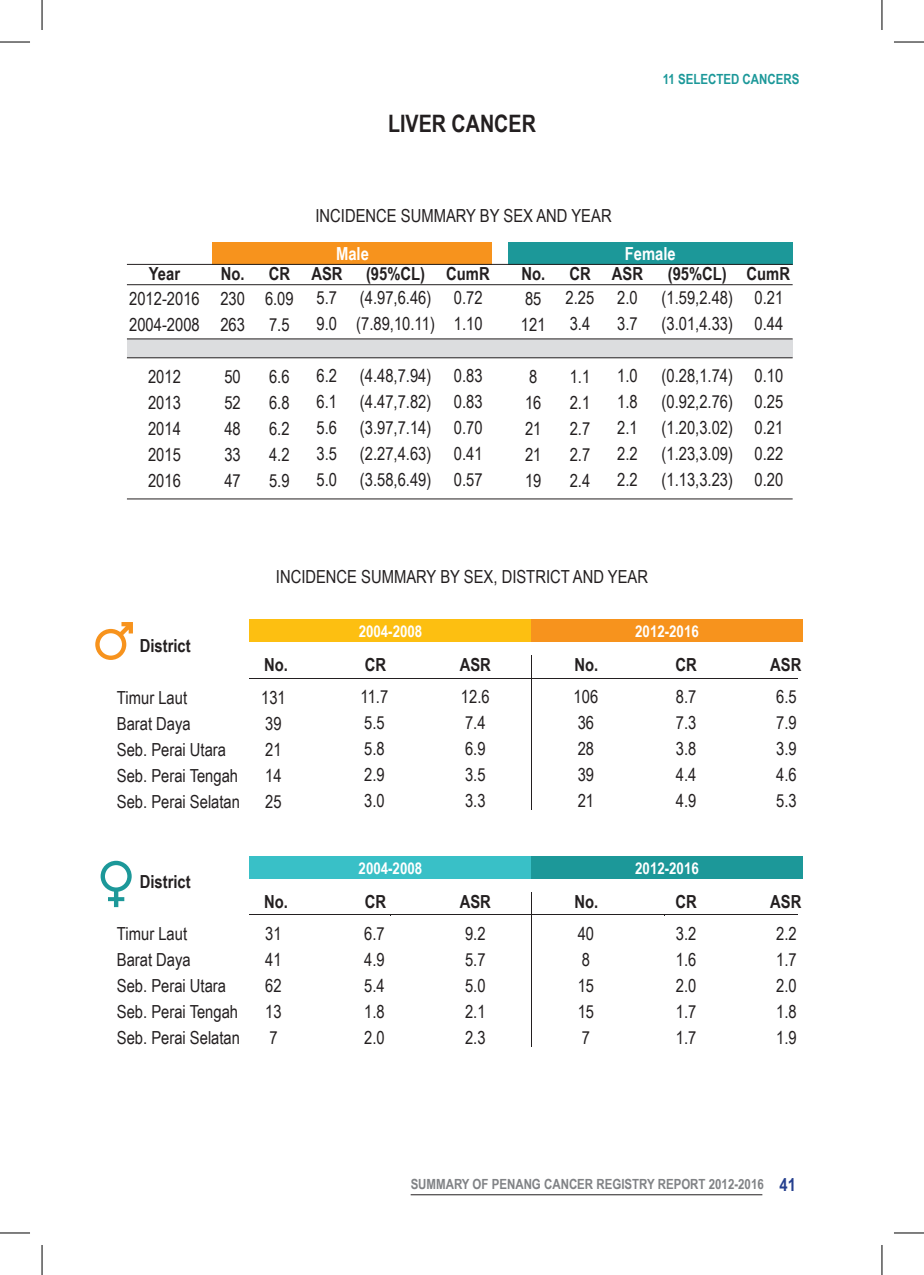
<style>
.page{position:relative;width:924px;height:1275px;background:#fff}
.page>*{position:absolute;margin:0;border:0;box-sizing:border-box;transform-origin:0 0}
.t1{font:700 24px "Arial Narrow";color:#231f20}
.t2{font:18px/26px "Arial Narrow";color:#231f20}
.t3{font:700 18px "Arial Narrow";color:#231f20}
.t4{font:700 18px "Arial Narrow";color:#fff}
.t5{font:700 16.2px "Arial Narrow";color:#fff}
.t6{font:700 14px "Arial Narrow";color:#808285}
.t7{font:700 14px "Arial Narrow";color:#1c9899}
.s1{font-size:18px;color:#253f8e}
</style>
<div class="page">
<hr style="left:410px;top:1194px;width:352px;height:1px;background:#231f20">
<div style="left:213px;top:242px;width:279px;height:23px;background:#f7931d"></div>
<div style="left:127px;top:339px;width:665px;height:19px;background:#dcdddf"></div>
<div style="left:507px;top:242px;width:285px;height:23px;background:#1c9899"></div>
<hr style="left:127px;top:498px;width:665px;height:1px;background:#231f20">
<hr style="left:127px;top:338px;width:665px;height:1px;background:#231f20">
<hr style="left:127px;top:357px;width:665px;height:1px;background:#231f20">
<hr style="left:127px;top:284px;width:665px;height:1px;background:#231f20">
<hr style="left:127px;top:264px;width:665px;height:1px;background:#231f20">
<div style="left:249px;top:619px;width:282px;height:23px;background:#fdbf11"></div>
<div style="left:249px;top:855px;width:282px;height:23px;background:#39c0c7"></div>
<div style="left:531px;top:619px;width:271px;height:23px;background:#f7931d"></div>
<div style="left:531px;top:855px;width:271px;height:23px;background:#1c9899"></div>
<hr style="left:249px;top:678px;width:42px;height:1px;background:#231f20">
<hr style="left:249px;top:914px;width:42px;height:1px;background:#231f20">
<hr style="left:292px;top:678px;width:47px;height:1px;background:#231f20">
<hr style="left:292px;top:914px;width:47px;height:1px;background:#231f20">
<hr style="left:339px;top:678px;width:51px;height:1px;background:#231f20">
<hr style="left:339px;top:914px;width:51px;height:1px;background:#231f20">
<hr style="left:390px;top:678px;width:42px;height:1px;background:#231f20">
<hr style="left:390px;top:914px;width:42px;height:1px;background:#231f20">
<hr style="left:433px;top:678px;width:47px;height:1px;background:#231f20">
<hr style="left:433px;top:914px;width:47px;height:1px;background:#231f20">
<hr style="left:481px;top:678px;width:50px;height:1px;background:#231f20">
<hr style="left:481px;top:914px;width:50px;height:1px;background:#231f20">
<hr style="left:531px;top:678px;width:40px;height:1px;background:#231f20">
<hr style="left:531px;top:914px;width:40px;height:1px;background:#231f20">
<hr style="left:571px;top:678px;width:45px;height:1px;background:#231f20">
<hr style="left:571px;top:914px;width:45px;height:1px;background:#231f20">
<hr style="left:616px;top:678px;width:48px;height:1px;background:#231f20">
<hr style="left:616px;top:914px;width:48px;height:1px;background:#231f20">
<hr style="left:664px;top:678px;width:40px;height:1px;background:#231f20">
<hr style="left:664px;top:914px;width:40px;height:1px;background:#231f20">
<hr style="left:704px;top:678px;width:45px;height:1px;background:#231f20">
<hr style="left:704px;top:914px;width:45px;height:1px;background:#231f20">
<hr style="left:749px;top:678px;width:48px;height:1px;background:#231f20">
<hr style="left:749px;top:914px;width:48px;height:1px;background:#231f20">
<svg style="left:531px;top:655px;width:1px;height:114px"></svg>
<svg style="left:531px;top:892px;width:1px;height:114px"></svg>
<hr style="left:531px;top:769px;width:1px;height:41px;background:#231f20">
<hr style="left:531px;top:1006px;width:1px;height:40px;background:#231f20">
<svg style="left:101px;top:860px;width:31px;height:47px"></svg>
<svg style="left:95px;top:622px;width:38px;height:38px"></svg>
<hr style="left:0;top:42px;width:30px;height:1px;background:#000">
<hr style="left:893px;top:42px;width:30px;height:1px;background:#000">
<hr style="left:0;top:1232px;width:30px;height:1px;background:#000">
<hr style="left:893px;top:1232px;width:30px;height:1px;background:#000">
<hr style="left:42px;top:0;width:1px;height:30px;background:#000">
<hr style="left:42px;top:1245px;width:1px;height:30px;background:#000">
<hr style="left:881px;top:0;width:1px;height:30px;background:#000">
<hr style="left:881px;top:1245px;width:1px;height:30px;background:#000">
<h1 class="t1" style="left:388px;top:105px;width:149px">LIVER CANCER</h1>
<p class="t7" style="left:662px;top:69px;width:138px">11 SELECTED CANCERS</p>
<p class="t3" style="left:149px;top:260px;width:33px">Year</p>
<p class="t2" style="left:129px;top:285px;width:72px">2012-2016<br>2004-2008</p>
<p class="t2" style="left:148px;top:363px;width:34px;text-align:justify">2012<br>2013<br>2014<br>2015<br>2016</p>
<p class="t3" style="left:221px;top:260px;width:25px">No.</p>
<p class="t2" style="left:220px;top:284px;width:26px">230<br>263</p>
<p class="t2" style="left:224px;top:362px;width:18px;text-align:justify">50<br>52<br>48<br>33<br>47</p>
<p class="t3" style="left:268px;top:260px;width:23px">CR</p>
<p class="t2" style="left:265px;top:284px;width:30px">6.09<br>7.5</p>
<p class="t2" style="left:269px;top:362px;width:22px;text-align:justify">6.6<br>6.8<br>6.2<br>4.2<br>5.9</p>
<p class="t2" style="left:315px;top:202px;width:297px">INCIDENCE SUMMARY BY SEX AND YEAR</p>
<p class="t4" style="left:336px;top:240px;width:34px">Male</p>
<p class="t4" style="left:624px;top:240px;width:52px">Female</p>
<p class="t3" style="left:311px;top:260px;width:33px">ASR</p>
<p class="t3" style="left:366px;top:260px;width:61px">(95%CL)</p>
<p class="t3" style="left:446px;top:260px;width:45px">CumR</p>
<p class="t3" style="left:521px;top:260px;width:25px">No.</p>
<p class="t3" style="left:569px;top:260px;width:23px">CR</p>
<p class="t3" style="left:611px;top:260px;width:33px">ASR</p>
<p class="t3" style="left:667px;top:260px;width:61px">(95%CL)</p>
<p class="t3" style="left:746px;top:260px;width:45px">CumR</p>
<p class="t2" style="left:316px;top:284px;width:22px">5.7<br>9.0</p>
<p class="t2" style="left:316px;top:362px;width:22px;text-align:justify">6.2<br>6.1<br>5.6<br>3.5<br>5.0</p>
<p class="t2" style="left:356px;top:284px;width:80px">(4.97,6.46) (7.89,10.11)</p>
<p class="t2" style="left:360px;top:362px;width:73px;text-align:justify">(4.48,7.94) (4.47,7.82) (3.97,7.14) (2.27,4.63) (3.58,6.49)</p>
<p class="t2" style="left:453px;top:284px;width:30px">0.72<br>1.10</p>
<p class="t2" style="left:453px;top:362px;width:30px;text-align:justify">0.83<br>0.83<br>0.70<br>0.41<br>0.57</p>
<p class="t2" style="left:520px;top:284px;width:26px">85<br>121</p>
<p class="t2" style="left:525px;top:362px;width:18px">8<br>16<br>21<br>21<br>19</p>
<p class="t2" style="left:565px;top:284px;width:30px">2.25<br>3.4</p>
<p class="t2" style="left:569px;top:362px;width:22px;text-align:justify">1.1<br>2.1<br>2.7<br>2.7<br>2.4</p>
<p class="t2" style="left:617px;top:284px;width:22px">2.0<br>3.7</p>
<p class="t2" style="left:617px;top:362px;width:22px;text-align:justify">1.0<br>1.8<br>2.1<br>2.2<br>2.2</p>
<p class="t2" style="left:661px;top:284px;width:73px">(1.59,2.48) (3.01,4.33)</p>
<p class="t2" style="left:661px;top:362px;width:73px;text-align:justify">(0.28,1.74) (0.92,2.76) (1.20,3.02) (1.23,3.09) (1.13,3.23)</p>
<p class="t2" style="left:754px;top:284px;width:30px">0.21<br>0.44</p>
<p class="t2" style="left:754px;top:362px;width:30px;text-align:justify">0.10<br>0.25<br>0.21<br>0.22<br>0.20</p>
<p class="t3" style="left:140px;top:632px;width:52px">District</p>
<p class="t2" style="left:117px;top:683px;width:125px">Timur Laut<br>Barat Daya<br>Seb. Perai Utara<br>Seb. Perai Tengah<br>Seb. Perai Selatan</p>
<p class="t3" style="left:140px;top:868px;width:52px">District</p>
<p class="t2" style="left:117px;top:920px;width:125px">Timur Laut<br>Barat Daya<br>Seb. Perai Utara<br>Seb. Perai Tengah<br>Seb. Perai Selatan</p>
<p class="t2" style="left:276px;top:563px;width:373px">INCIDENCE SUMMARY BY SEX, DISTRICT AND YEAR</p>
<p class="t3" style="left:264px;top:651px;width:25px">No.</p>
<p class="t2" style="left:261px;top:683px;width:26px">131<br>39<br>21<br>14<br>25</p>
<p class="t3" style="left:264px;top:887px;width:25px">No.</p>
<p class="t2" style="left:265px;top:920px;width:18px;text-align:justify">31<br>41<br>62<br>13<br>7</p>
<p class="t5" style="left:358px;top:619px;width:65px">2004-2008</p>
<p class="t3" style="left:365px;top:651px;width:23px">CR</p>
<p class="t2" style="left:360px;top:683px;width:29px">11.7<br>5.5<br>5.8<br>2.9<br>3.0</p>
<p class="t5" style="left:358px;top:855px;width:65px">2004-2008</p>
<p class="t3" style="left:365px;top:887px;width:23px">CR</p>
<p class="t2" style="left:364px;top:920px;width:22px;text-align:justify">6.7<br>4.9<br>5.4<br>1.8<br>2.0</p>
<p class="t3" style="left:459px;top:651px;width:33px">ASR</p>
<p class="t2" style="left:460px;top:683px;width:30px">12.6<br>7.4<br>6.9<br>3.5<br>3.3</p>
<p class="t3" style="left:459px;top:887px;width:33px">ASR</p>
<p class="t2" style="left:465px;top:919px;width:22px;text-align:justify">9.2<br>5.7<br>5.0<br>2.1<br>2.3</p>
<p class="t3" style="left:574px;top:651px;width:25px">No.</p>
<p class="t2" style="left:573px;top:683px;width:26px">106<br>36<br>28<br>39<br>21</p>
<p class="t3" style="left:574px;top:887px;width:25px">No.</p>
<p class="t2" style="left:577px;top:920px;width:18px">40<br>8<br>15<br>15<br>7</p>
<p class="t5" style="left:635px;top:619px;width:65px">2012-2016</p>
<p class="t3" style="left:675px;top:651px;width:23px">CR</p>
<p class="t2" style="left:675px;top:683px;width:22px;text-align:justify">8.7<br>7.3<br>3.8<br>4.4<br>4.9</p>
<p class="t5" style="left:635px;top:855px;width:65px">2012-2016</p>
<p class="t3" style="left:675px;top:887px;width:23px">CR</p>
<p class="t2" style="left:675px;top:919px;width:22px;text-align:justify">3.2<br>1.6<br>2.0<br>1.7<br>1.7</p>
<p class="t3" style="left:769px;top:651px;width:33px">ASR</p>
<p class="t2" style="left:775px;top:683px;width:22px;text-align:justify">6.5<br>7.9<br>3.9<br>4.6<br>5.3</p>
<p class="t3" style="left:769px;top:887px;width:33px">ASR</p>
<p class="t2" style="left:775px;top:919px;width:22px;text-align:justify">2.2<br>1.7<br>2.0<br>1.8<br>1.9</p>
<p class="t6" style="left:410px;top:1173px;width:386px">SUMMARY OF PENANG CANCER REGISTRY REPORT 2012-2016 <span class="s1">41</span></p>
</div>
